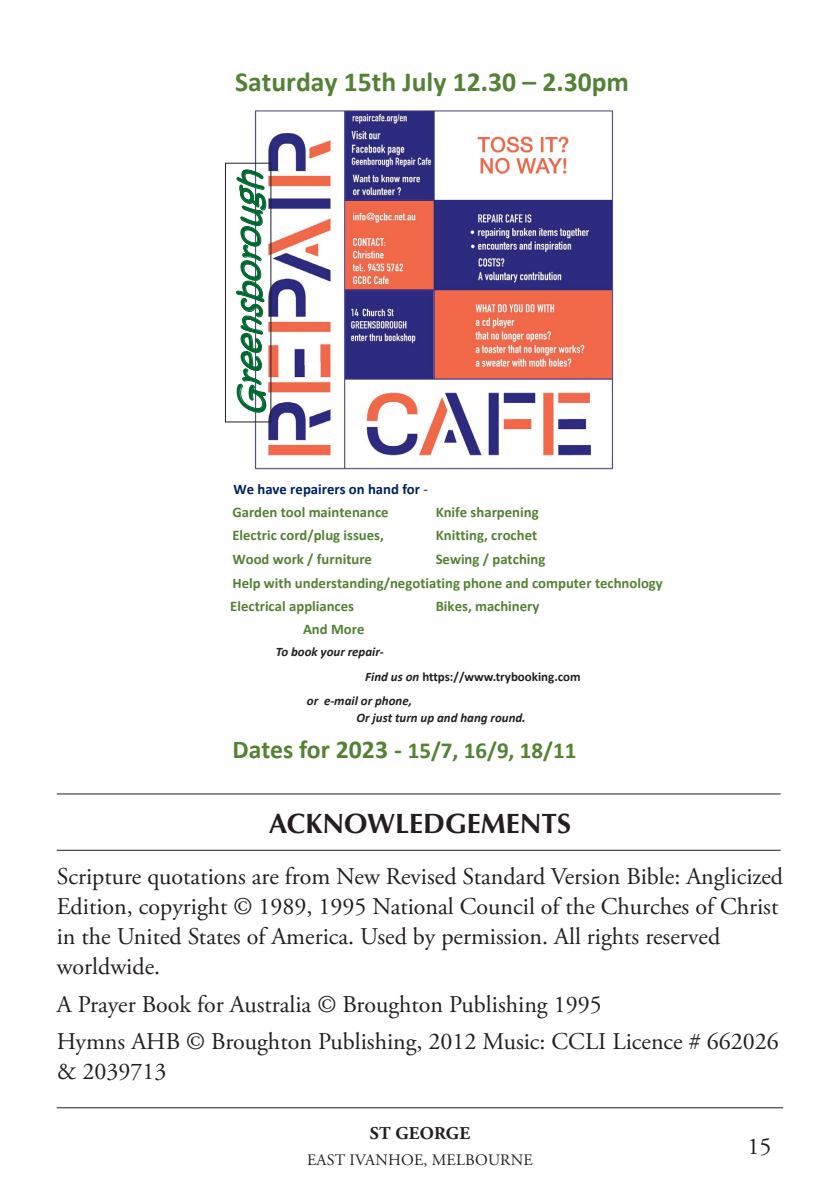
<style>
.page{position:relative;width:840px;height:1191px;background:#fff}
.page>*{position:absolute;margin:0;border:0;box-sizing:border-box;transform-origin:0 0}
.t1{font:italic 32.2px "Kristen ITC";color:#00682f}
.Body_-_Heading{font:700 28px "Optima";color:#231f20}
.t2{font:700 27.6px "Calibri";color:#538135}
.Body_-_Regular{font:24px/30px "Adobe Garamond Pro";color:#231f20}
.t3{font:700 23px "Calibri";color:#548235}
.Footer_-_St_George{font:700 18px "Adobe Garamond Pro";letter-spacing:.015em;color:#231f20}
.Footer_-_East_Ivanho{font:16px "Adobe Garamond Pro";letter-spacing:.015em;color:#231f20}
.t4{font:700 14.6px/23.4px "Calibri";color:#538135}
.t5{font:700 14.6px/23.4px "Calibri";color:#002060}
.t6{font:italic 700 13px "Calibri";color:#231f20}
.t7{font:700 13px "Calibri";color:#231f20}
.s1{font-weight:400}
.s2{color:#538135}
.s3{font-style:italic}
.s4{font-size:25.8px}
</style>
<div class="page">
<hr style="left:57px;top:793px;width:723px;height:1px;background:#231f20">
<hr style="left:57px;top:850px;width:723px;height:1px;background:#231f20">
<hr style="left:57px;top:1107px;width:725px;height:1px;background:#231f20">
<img style="left:253px;top:110px;width:361px;height:360px">
<div style="left:225px;top:163px;width:46px;height:259px;border:1px solid #231f20"></div>
<img style="left:229px;top:164px;width:38px;height:258px">
<p class="t2" style="left:235px;top:62px;width:395px">Saturday 15th July 12.30 – 2.30pm</p>
<p class="t1" style="left:229px;top:415px;width:259px;rotate:-90deg">Greensborough</p>
<p class="t5" style="left:232px;top:477px;width:197px">We have repairers on hand for <span class="s1">-<br></span><span class="s2">Garden tool maintenance</span></p>
<p class="t4" style="left:435px;top:500px;width:104px">Knife sharpening</p>
<p class="t4" style="left:232px;top:524px;width:153px">Electric cord/plug issues,</p>
<p class="t4" style="left:435px;top:524px;width:103px">Knitting, crochet</p>
<p class="t4" style="left:232px;top:547px;width:141px">Wood work / furniture</p>
<p class="t4" style="left:230px;top:547px;width:434px;text-indent:205px">Sewing / patching<br>Help with understanding/negotiating phone and computer technology<br>Electrical appliances</p>
<p class="t4" style="left:435px;top:594px;width:105px">Bikes, machinery</p>
<p class="t4" style="left:303px;top:618px;width:63px">And More</p>
<p class="t6" style="left:276px;top:642px;width:109px">To book your repair-</p>
<p class="t7" style="left:365px;top:667px;width:217px"><span class="s3">Find us on</span> https://www.trybooking.com</p>
<p class="t6" style="left:307px;top:691px;width:106px">or e-mail or phone,</p>
<p class="t6" style="left:356px;top:708px;width:171px">Or just turn up and hang round.</p>
<p class="t3" style="left:232px;top:734px;width:345px"><span class="s4">Dates for 2023 -</span> 15/7, 16/9, 18/11</p>
<p class="Body_-_Heading" style="left:269px;top:807px;width:304px">ACKNOWLEDGEMENTS</p>
<p class="Body_-_Regular" style="left:57px;top:862px;width:727px">Scripture quotations are from New Revised Standard Version Bible: Anglicized Edition, copyright © 1989, 1995 National Council of the Churches of Christ in the United States of America. Used by permission. All rights reserved worldwide.</p>
<p class="Body_-_Regular" style="left:57px;top:989px;width:546px">A Prayer Book for Australia © Broughton Publishing 1995</p>
<p class="Body_-_Regular" style="left:57px;top:1027px;width:723px">Hymns AHB © Broughton Publishing, 2012 Music: CCLI Licence # 662026 &amp; 2039713</p>
<p class="Footer_-_St_George" style="left:369px;top:1122px;width:102px">ST GEORGE</p>
<p class="Footer_-_East_Ivanho" style="left:307px;top:1150px;width:227px">EAST IVANHOE, MELBOURNE</p>
<p class="Body_-_Regular" style="left:747px;top:1132px;width:25px">15</p>
</div>
